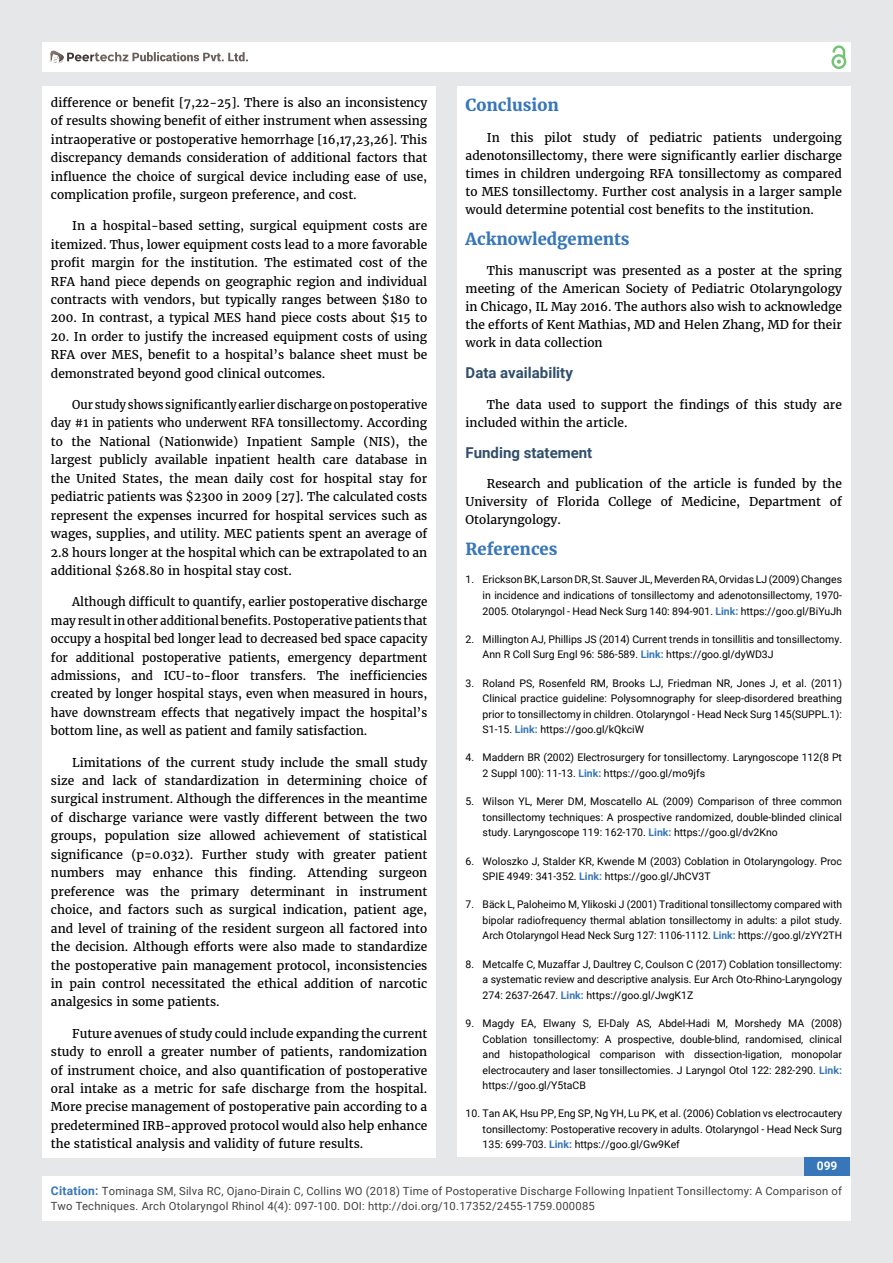
<style>
.page{position:relative;width:893px;height:1263px;background:#e6e7e8}
.page>*{position:absolute;margin:0;border:0;box-sizing:border-box;transform-origin:0 0}
.t1{font:700 16.5px "Merriweather";color:#3676b9}
.t2{font:700 15px "Roboto";color:#314e6b}
.t3{font:12px/18.5px "Merriweather";color:#000;text-align:justify}
.t4{font:12px/18.5px "Merriweather";color:#000;text-align:justify;scale:.95 1}
.t5{font:700 12px "Roboto";color:#fff}
.t6{font:11.25px/15px "Roboto";letter-spacing:.02em;color:#414042}
.t7{font:10.5px/15.6px "Roboto";color:#000;text-align:justify}
.s1{font-weight:700;color:#3676b9}
.s2{font-weight:700;font-size:12px;color:#3676b9}
</style>
<div class="page">
<div style="left:42px;top:43px;width:808px;height:29px;background:#fff"></div>
<div style="left:831px;top:54px;width:15px;height:15px;border:2px solid #74c273;border-radius:50%"></div>
<svg style="left:831px;top:45px;width:15px;height:19px"></svg>
<div style="left:804px;top:1157px;width:46px;height:43px;background:#3676b9"></div>
<svg style="left:49px;top:50px;width:199px;height:14px"></svg>
<div style="left:42px;top:1176px;width:808px;height:44px;background:#fff"></div>
<div style="left:42px;top:86px;width:394px;height:1072px;background:#fff"></div>
<div style="left:457px;top:86px;width:393px;height:1071px;background:#fff"></div>
<p class="t3" style="left:51px;top:93px;width:378px">difference or benefit [7,22-25]. There is also an inconsistency of results showing benefit of either instrument when assessing intraoperative or postoperative hemorrhage [16,17,23,26]. This discrepancy demands consideration of additional factors that influence the choice of surgical device including ease of use, complication profile, surgeon preference, and cost.</p>
<p class="t3" style="left:51px;top:217px;width:378px;text-indent:21px">In a hospital-based setting, surgical equipment costs are itemized. Thus, lower equipment costs lead to a more favorable profit margin for the institution. The estimated cost of the RFA hand piece depends on geographic region and individual contracts with vendors, but typically ranges between $180 to 200. In contrast, a typical MES hand piece costs about $15 to</p>
<p class="t3" style="left:51px;top:327px;width:378px">20. In order to justify the increased equipment costs of using RFA over MES, benefit to a hospital’s balance sheet must be demonstrated beyond good clinical outcomes.</p>
<p class="t4" style="left:51px;top:395px;width:398px;text-indent:21px">Our study shows significantly earlier discharge on postoperative day #1 in patients who underwent RFA tonsillectomy. According to the National (Nationwide) Inpatient Sample (NIS), the largest publicly available inpatient health care database in the United States, the mean daily cost for hospital stay for pediatric patients was $2300 in 2009 [27]. The calculated costs represent the expenses incurred for hospital services such as wages, supplies, and utility. MEC patients spent an average of 2.8 hours longer at the hospital which can be extrapolated to an additional $268.80 in hospital stay cost.</p>
<p class="t3" style="left:51px;top:593px;width:378px;text-indent:21px">Although difficult to quantify, earlier postoperative discharge may result in other additional benefits. Postoperative patients that occupy a hospital bed longer lead to decreased bed space capacity for additional postoperative patients, emergency department admissions, and ICU-to-floor transfers. The inefficiencies created by longer hospital stays, even when measured in hours, have downstream effects that negatively impact the hospital’s bottom line, as well as patient and family satisfaction.</p>
<p class="t3" style="left:51px;top:753px;width:378px;text-indent:21px">Limitations of the current study include the small study size and lack of standardization in determining choice of surgical instrument. Although the differences in the meantime of discharge variance were vastly different between the two groups, population size allowed achievement of statistical significance (p=0.032). Further study with greater patient numbers may enhance this finding. Attending surgeon preference was the primary determinant in instrument choice, and factors such as surgical indication, patient age, and level of training of the resident surgeon all factored into the decision. Although efforts were also made to standardize the postoperative pain management protocol, inconsistencies in pain control necessitated the ethical addition of narcotic analgesics in some patients.</p>
<p class="t3" style="left:51px;top:1024px;width:378px;text-indent:21px">Future avenues of study could include expanding the current study to enroll a greater number of patients, randomization of instrument choice, and also quantification of postoperative oral intake as a metric for safe discharge from the hospital.<br>More precise management of postoperative pain according to a predetermined IRB-approved protocol would also help enhance the statistical analysis and validity of future results.</p>
<h1 class="t1" style="left:466px;top:95px;width:95px">Conclusion</h1>
<p class="t3" style="left:466px;top:129px;width:378px;line-height:18px;text-indent:21px">In this pilot study of pediatric patients undergoing adenotonsillectomy, there were significantly earlier discharge times in children undergoing RFA tonsillectomy as compared to MES tonsillectomy. Further cost analysis in a larger sample would determine potential cost benefits to the institution.</p>
<h1 class="t1" style="left:466px;top:228px;width:165px">Acknowledgements</h1>
<p class="t3" style="left:466px;top:262px;width:378px;line-height:18px;text-indent:21px">This manuscript was presented as a poster at the spring meeting of the American Society of Pediatric Otolaryngology in Chicago, IL May 2016. The authors also wish to acknowledge the efforts of Kent Mathias, MD and Helen Zhang, MD for their work in data collection</p>
<p class="t2" style="left:466px;top:364px;width:109px">Data availability</p>
<p class="t3" style="left:466px;top:396px;width:378px;line-height:18px;text-indent:21px">The data used to support the findings of this study are included within the article.</p>
<p class="t2" style="left:466px;top:444px;width:128px">Funding statement</p>
<p class="t3" style="left:466px;top:475px;width:378px;line-height:18px;text-indent:21px">Research and publication of the article is funded by the University of Florida College of Medicine, Department of Otolaryngology.</p>
<h1 class="t1" style="left:466px;top:539px;width:93px">References</h1>
<p class="t7" style="left:483px;top:572px;width:361px;text-indent:-17px">1. Erickson BK, Larson DR, St. Sauver JL, Meverden RA, Orvidas LJ (2009) Changes in incidence and indications of tonsillectomy and adenotonsillectomy, 1970- 2005. Otolaryngol - Head Neck Surg 140: 894-901. <span class="s1">Link:</span> https://goo.gl/BiYuJh</p>
<p class="t7" style="left:483px;top:631px;width:361px;text-indent:-17px">2. Millington AJ, Phillips JS (2014) Current trends in tonsillitis and tonsillectomy.<br>Ann R Coll Surg Engl 96: 586-589. <span class="s1">Link:</span> https://goo.gl/dyWD3J</p>
<p class="t7" style="left:483px;top:675px;width:361px;text-indent:-17px">3. Roland PS, Rosenfeld RM, Brooks LJ, Friedman NR, Jones J, et al. (2011)<br>Clinical practice guideline: Polysomnography for sleep-disordered breathing prior to tonsillectomy in children. Otolaryngol - Head Neck Surg 145(SUPPL.1):<br>S1-15. <span class="s1">Link:</span> https://goo.gl/kQkciW</p>
<p class="t7" style="left:483px;top:750px;width:361px;text-indent:-17px">4. Maddern BR (2002) Electrosurgery for tonsillectomy. Laryngoscope 112(8 Pt<br>2 Suppl 100): 11-13. <span class="s1">Link:</span> https://goo.gl/mo9jfs</p>
<p class="t7" style="left:483px;top:794px;width:361px;text-indent:-17px">5. Wilson YL, Merer DM, Moscatello AL (2009) Comparison of three common tonsillectomy techniques: A prospective randomized, double-blinded clinical study. Laryngoscope 119: 162-170. <span class="s1">Link:</span> https://goo.gl/dv2Kno</p>
<p class="t7" style="left:483px;top:853px;width:361px;text-indent:-17px">6. Woloszko J, Stalder KR, Kwende M (2003) Coblation in Otolaryngology. Proc<br>SPIE 4949: 341-352. <span class="s1">Link:</span> https://goo.gl/JhCV3T</p>
<p class="t7" style="left:483px;top:897px;width:361px;text-indent:-17px">7. Bäck L, Paloheimo M, Ylikoski J (2001) Traditional tonsillectomy compared with bipolar radiofrequency thermal ablation tonsillectomy in adults: a pilot study.<br>Arch Otolaryngol Head Neck Surg 127: 1106-1112. <span class="s1">Link:</span> https://goo.gl/zYY2TH</p>
<p class="t7" style="left:483px;top:956px;width:361px;text-indent:-17px">8. Metcalfe C, Muzaffar J, Daultrey C, Coulson C (2017) Coblation tonsillectomy: a systematic review and descriptive analysis. Eur Arch Oto-Rhino-Laryngology 274: 2637-2647. <span class="s1">Link:</span> https://goo.gl/JwgK1Z</p>
<p class="t7" style="left:483px;top:1016px;width:361px;text-indent:-17px">9. Magdy EA, Elwany S, El-Daly AS, Abdel-Hadi M, Morshedy MA (2008)<br>Coblation tonsillectomy: A prospective, double-blind, randomised, clinical and histopathological comparison with dissection-ligation, monopolar electrocautery and laser tonsillectomies. J Laryngol Otol 122: 282-290. <span class="s1">Link: </span>https://goo.gl/Y5taCB</p>
<p class="t7" style="left:483px;top:1106px;width:361px;text-indent:-17px">10. Tan AK, Hsu PP, Eng SP, Ng YH, Lu PK, et al. (2006) Coblation vs electrocautery tonsillectomy: Postoperative recovery in adults. Otolaryngol - Head Neck Surg 135: 699-703. <span class="s1">Link:</span> https://goo.gl/Gw9Kef</p>
<p class="t5" style="left:817px;top:1158px;width:22px">099</p>
<p class="t6" style="left:51px;top:1184px;width:792px"><span class="s2">Citation:</span> Tominaga SM, Silva RC, Ojano-Dirain C, Collins WO (2018) Time of Postoperative Discharge Following Inpatient Tonsillectomy: A Comparison of<br>Two Techniques. Arch Otolaryngol Rhinol 4(4): 097-100. DOI: http://doi.org/10.17352/2455-1759.000085</p>
</div>
